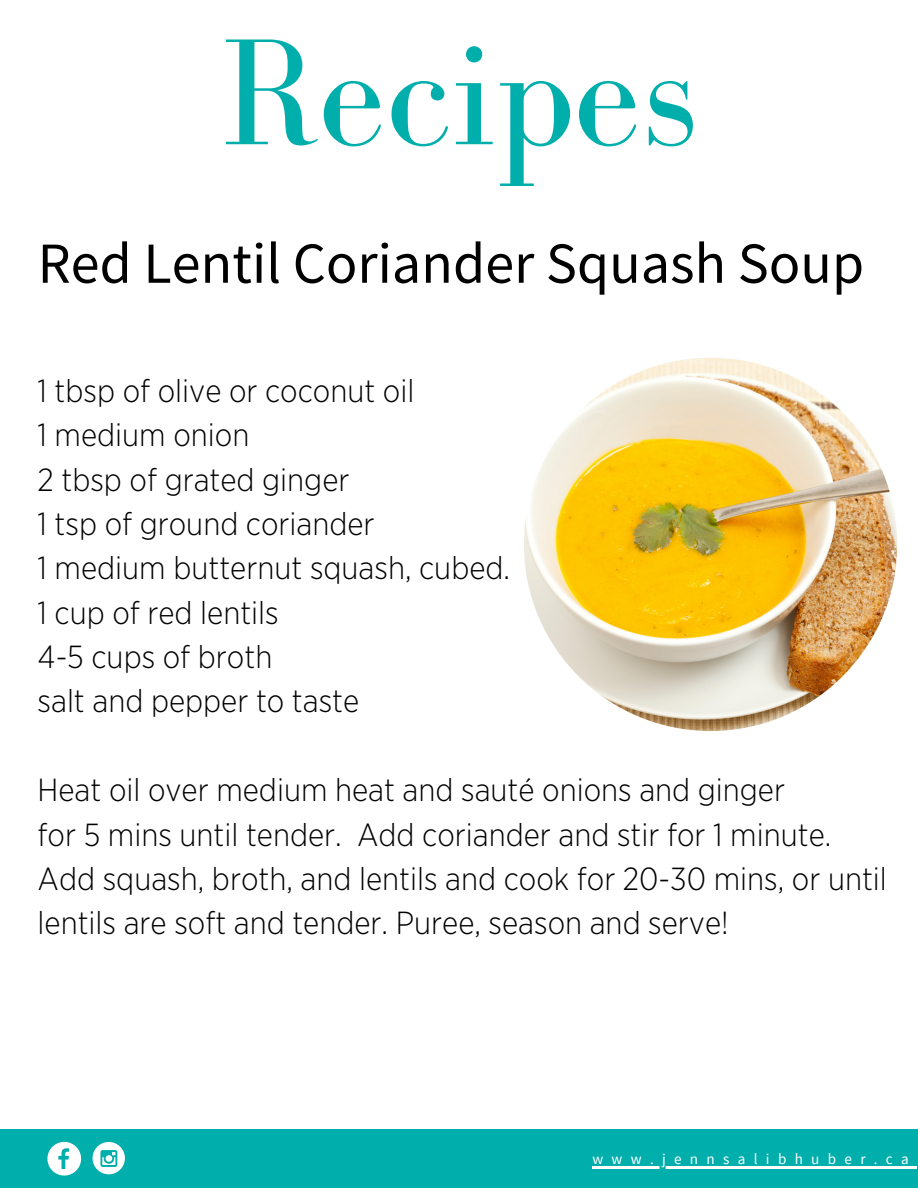
<style>
.page{position:relative;width:918px;height:1188px;background:#fff}
.page>*{position:absolute;margin:0;border:0;box-sizing:border-box;transform-origin:0 0}
.t1{font:155.85px "Bodoni FLF";color:#00aeab}
.t2{font:58.2px "Source Sans Pro";color:#000}
.t3{font:300 31.95px/44.4px "Gotham Narrow";color:#000}
.t4{font:15.15px "Source Sans Pro";letter-spacing:.55em;color:#fff}
</style>
<div class="page">
<div style="left:0;top:1130px;width:918px;height:58px;background:#00aeab"></div>
<img style="left:524px;top:358px;width:373px;height:373px;border-radius:50%">
<div style="left:93px;top:1142px;width:32px;height:32px;background:#fff;border-radius:50%"></div>
<svg style="left:100px;top:1150px;width:17px;height:17px"></svg>
<svg style="left:47px;top:1142px;width:34px;height:34px"></svg>
<hr style="left:592px;top:1166px;width:325px;height:2px;background:#fff">
<p class="t1" style="left:221px;top:8px;width:478px">Recipes</p>
<p class="t2" style="left:38px;top:225px;width:828px">Red Lentil Coriander Squash Soup</p>
<p class="t3" style="left:38px;top:370px;width:378px">1 tbsp of olive or coconut oil</p>
<p class="t3" style="left:38px;top:414px;width:213px">1 medium onion</p>
<p class="t3" style="left:38px;top:459px;width:313px">2 tbsp of grated ginger</p>
<p class="t3" style="left:38px;top:503px;width:339px">1 tsp of ground coriander</p>
<p class="t3" style="left:38px;top:547px;width:474px">1 medium butternut squash, cubed.</p>
<p class="t3" style="left:38px;top:592px;width:243px">1 cup of red lentils</p>
<p class="t3" style="left:38px;top:636px;width:236px">4-5 cups of broth</p>
<p class="t3" style="left:38px;top:681px;width:323px">salt and pepper to taste</p>
<p class="t3" style="left:38px;top:769px;width:749px">Heat oil over medium heat and sauté onions and ginger</p>
<p class="t3" style="left:38px;top:814px;width:795px">for 5 mins until tender. Add coriander and stir for 1 minute.</p>
<p class="t3" style="left:38px;top:858px;width:851px">Add squash, broth, and lentils and cook for 20-30 mins, or until lentils are soft and tender. Puree, season and serve!</p>
<p class="t4" style="left:592px;top:1149px;width:318px">www.jennsalibhuber.ca</p>
</div>
